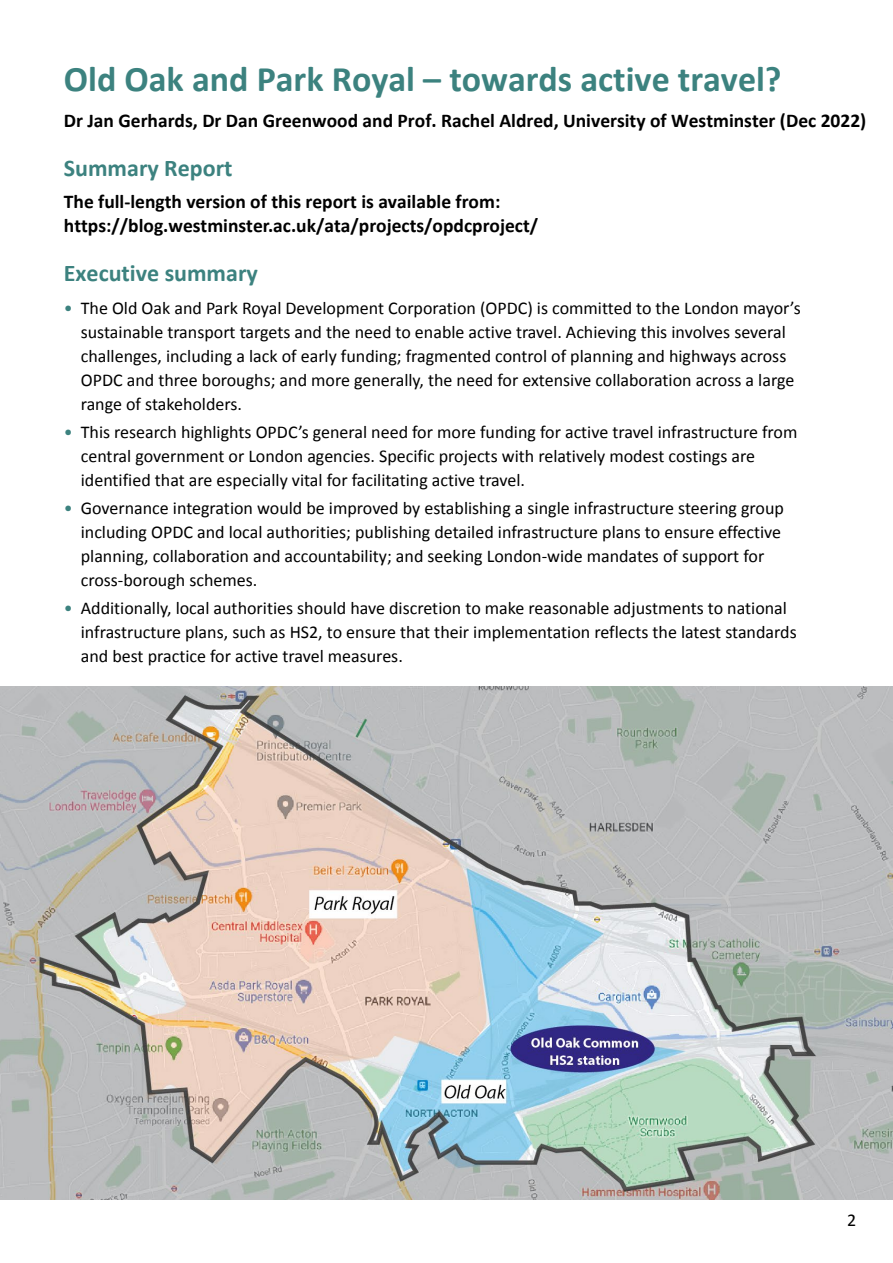
<style>
.page{position:relative;width:893px;height:1263px;background:#fff}
.page>*{position:absolute;margin:0;border:0;box-sizing:border-box;transform-origin:0 0}
.t1{font:700 36px "Calibri";color:#3c827f}
.t2{font:700 24px "Calibri";color:#3c827f}
.t3{font:700 19.5px/24px "Calibri";color:#000}
.t4{font:18px/24px "Calibri";color:#000}
.s1{color:#3c827f}
</style>
<div class="page">
<img style="left:0;top:687px;width:893px;height:512px">
<h1 class="t1" style="left:64px;top:53px;width:719px">Old Oak and Park Royal – towards active travel?</h1>
<p class="t3" style="left:64px;top:108px;width:804px">Dr Jan Gerhards, Dr Dan Greenwood and Prof. Rachel Aldred, University of Westminster (Dec 2022)</p>
<h2 class="t2" style="left:64px;top:151px;width:170px">Summary Report</h2>
<p class="t3" style="left:64px;top:189px;width:476px">The full-length version of this report is available from: https://blog.westminster.ac.uk/ata/projects/opdcproject/</p>
<h2 class="t2" style="left:64px;top:256px;width:196px">Executive summary</h2>
<p class="t4" style="left:81px;top:295px;width:721px;text-indent:-17px"><span class="s1">•</span> The Old Oak and Park Royal Development Corporation (OPDC) is committed to the London mayor’s sustainable transport targets and the need to enable active travel. Achieving this involves several challenges, including a lack of early funding; fragmented control of planning and highways across OPDC and three boroughs; and more generally, the need for extensive collaboration across a large range of stakeholders.</p>
<p class="t4" style="left:81px;top:419px;width:718px;text-indent:-17px"><span class="s1">•</span> This research highlights OPDC’s general need for more funding for active travel infrastructure from central government or London agencies. Specific projects with relatively modest costings are identified that are especially vital for facilitating active travel.</p>
<p class="t4" style="left:81px;top:495px;width:705px;text-indent:-17px"><span class="s1">•</span> Governance integration would be improved by establishing a single infrastructure steering group including OPDC and local authorities; publishing detailed infrastructure plans to ensure effective planning, collaboration and accountability; and seeking London-wide mandates of support for cross-borough schemes.</p>
<p class="t4" style="left:81px;top:595px;width:717px;text-indent:-17px"><span class="s1">•</span> Additionally, local authorities should have discretion to make reasonable adjustments to national infrastructure plans, such as HS2, to ensure that their implementation reflects the latest standards and best practice for active travel measures.</p>
<p class="t4" style="left:847px;top:1207px;width:11px">2</p>
</div>
